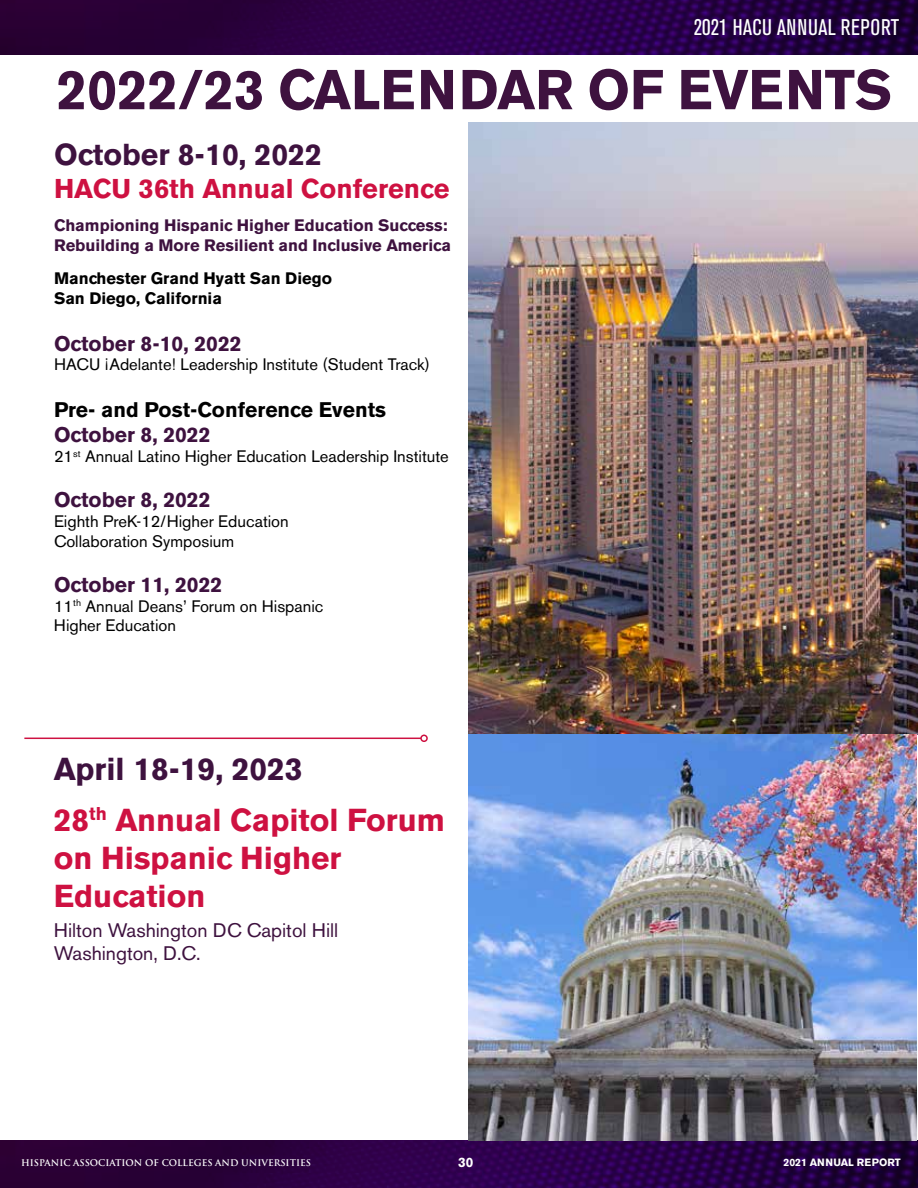
<style>
.page{position:relative;width:918px;height:1188px;background:#fff}
.page>*{position:absolute;margin:0;border:0;box-sizing:border-box;transform-origin:0 0}
.t1{font:700 55.65px "Akzidenz Grotesk BE";color:#3e123f}
.t2{font:700 31.5px/51.3px "Akzidenz Grotesk BE";color:#ce1141}
.t3{font:700 30px "Akzidenz Grotesk BE";color:#3e123f}
.t4{font:700 27px "Akzidenz Grotesk BE";color:#ce1141}
.t5{font:condensed 22.5px "Akzidenz Grotesk BE";letter-spacing:.02em;color:#fff}
.t6{font:700 21px "Akzidenz Grotesk BE";color:#3e123f}
.t7{font:700 21px "Akzidenz Grotesk BE";color:#000}
.t8{font:19.5px/23.4px "Akzidenz Grotesk BE";color:#3e123f}
.t9{font:16.5px/19.8px "Akzidenz Grotesk BE";color:#000}
.t10{font:700 16.5px/19.8px "Akzidenz Grotesk BE";color:#3e123f}
.t11{font:700 16.5px/19.8px "Akzidenz Grotesk BE";color:#000}
.t12{font:700 13.5px "Akzidenz Grotesk BE";color:#fff}
.t13{font:700 10.5px "Akzidenz Grotesk BE";color:#fff}
.t14{font:700 9px "Trajan Pro";color:#fff}
.s1{color:#3e123f}
</style>
<div class="page">
<svg style="left:0;top:0;width:918px;height:54px;background:#290043"></svg>
<svg style="left:0;top:1141px;width:918px;height:47px;background:#290042"></svg>
<img style="left:469px;top:123px;width:449px;height:612px">
<img style="left:469px;top:735px;width:447px;height:406px">
<hr style="left:24px;top:738px;width:397px;height:1px;background:#ce1141">
<div style="left:420px;top:735px;width:8px;height:7px;border:2px solid #ce1141;border-radius:50%"></div>
<h3 class="t5" style="left:694px;top:14px;width:207px">2021 HACU ANNUAL REPORT</h3>
<h1 class="t1" style="left:57px;top:58px;width:837px">2022/23 CALENDAR OF EVENTS</h1>
<h3 class="t3" style="left:54px;top:137px;width:270px">October 8-10, 2022</h3>
<h3 class="t4" style="left:54px;top:173px;width:397px">HACU 36th Annual Conference</h3>
<p class="t10" style="left:54px;top:215px;width:399px">Championing Hispanic Higher Education Success:<br>Rebuilding a More Resilient and Inclusive America</p>
<p class="t11" style="left:54px;top:269px;width:280px">Manchester Grand Hyatt San Diego<br>San Diego, California</p>
<p class="t6" style="left:54px;top:331px;width:189px">October 8-10, 2022</p>
<p class="t9" style="left:54px;top:355px;width:377px">HACU ¡Adelante! Leadership Institute (Student Track)</p>
<p class="t7" style="left:54px;top:398px;width:334px">Pre- and Post-Conference Events</p>
<p class="t6" style="left:54px;top:423px;width:158px">October 8, 2022</p>
<p class="t9" style="left:54px;top:447px;width:396px">21<sup>st</sup> Annual Latino Higher Education Leadership Institute</p>
<p class="t6" style="left:54px;top:488px;width:158px">October 8, 2022</p>
<p class="t9" style="left:54px;top:511px;width:236px">Eighth PreK-12/Higher Education<br>Collaboration Symposium</p>
<p class="t6" style="left:54px;top:572px;width:170px">October 11, 2022</p>
<p class="t9" style="left:54px;top:596px;width:271px">11<sup>th</sup> Annual Deans’ Forum on Hispanic<br>Higher Education</p>
<h2 class="t2" style="left:54px;top:743px;width:393px"><span class="s1">April 18-19, 2023<br></span>28<sup>th</sup> Annual Capitol Forum</h2>
<h2 class="t2" style="left:54px;top:839px;width:289px;line-height:37.8px">on Hispanic Higher<br>Education</h2>
<p class="t8" style="left:54px;top:918px;width:286px">Hilton Washington DC Capitol Hill<br>Washington, D.C.</p>
<p class="t14" style="left:21px;top:1157px;width:291px">HISPANIC ASSOCIATION OF COLLEGES AND UNIVERSITIES</p>
<p class="t12" style="left:458px;top:1155px;width:17px">30</p>
<p class="t13" style="left:783px;top:1157px;width:119px">2021 ANNUAL REPORT</p>
</div>
